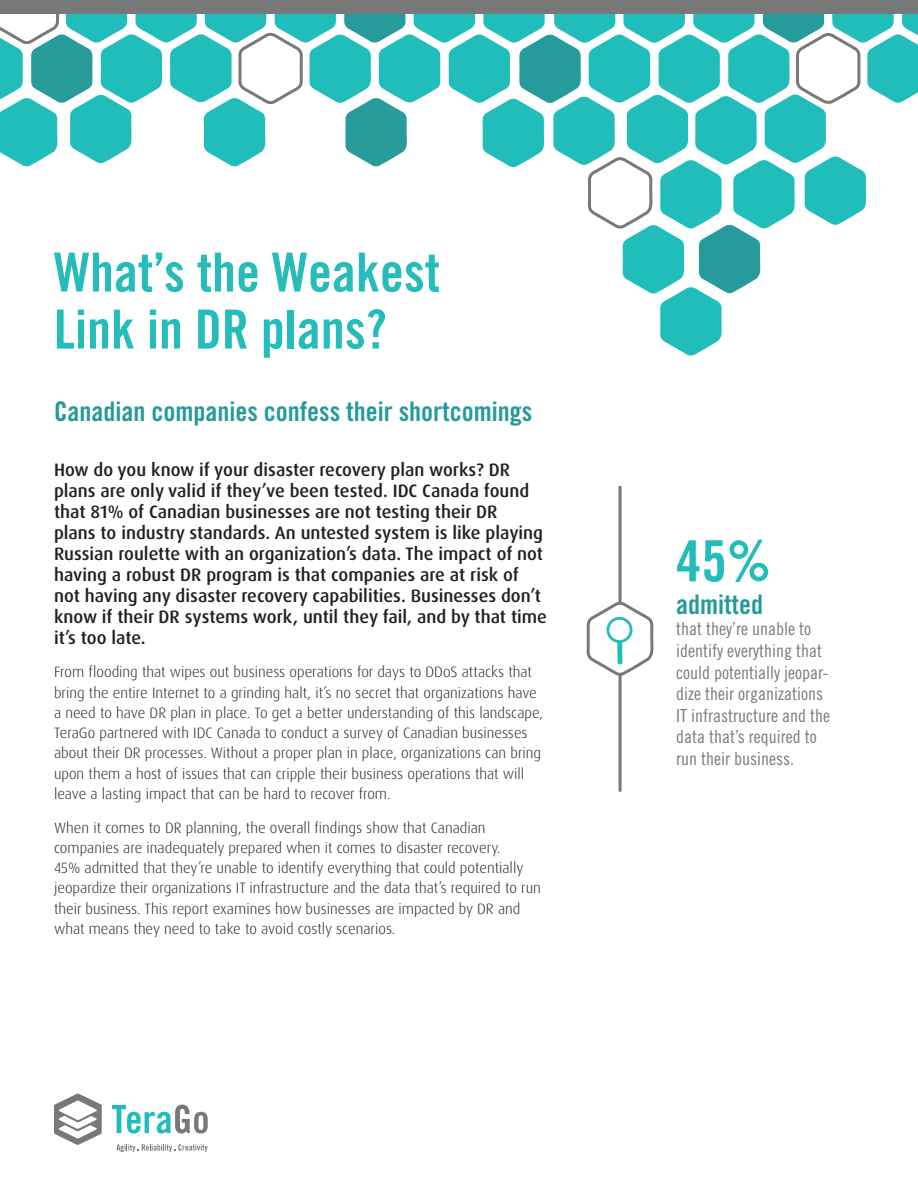
<style>
.page{position:relative;width:918px;height:1188px;background:#fff}
.page>*{position:absolute;margin:0;border:0;box-sizing:border-box;transform-origin:0 0}
.t1{font:57px "Trade Gothic Bold Cond Twenty";color:#22bcba}
.t2{font:54px/57px "Trade Gothic Bold Cond Twenty";color:#25bcba}
.t3{font:27px "Trade Gothic Bold Cond Twenty";color:#259a9a}
.Body{font:500 18px/21px "Dax Pro";color:#231f20}
.t4{font:18px/21.6px "Trade Gothic Cond Eighteen";color:#797b79}
.Body-2{font:300 15px/20.2px "Dax Pro";color:#231f20}
</style>
<div class="page">
<hr style="left:619px;top:486px;width:3px;height:306px;background:#787879">
<svg style="left:112px;top:1105px;width:96px;height:29px"></svg>
<svg style="left:54px;top:1093px;width:48px;height:52px"></svg>
<svg style="left:117px;top:1144px;width:91px;height:8px"></svg>
<svg style="left:586px;top:599px;width:68px;height:80px"></svg>
<svg style="left:0;top:14px;width:918px;height:342px"></svg>
<div style="left:0;top:0;width:918px;height:14px;background:#777978"></div>
<p class="t2" style="left:54px;top:243px;width:387px">What’s the Weakest<br>Link in DR plans?</p>
<p class="t3" style="left:54px;top:395px;width:480px">Canadian companies confess their shortcomings</p>
<p class="Body" style="left:54px;top:459px;width:494px">How do you know if your disaster recovery plan works? DR plans are only valid if they’ve been tested. IDC Canada found that 81% of Canadian businesses are not testing their DR<br>plans to industry standards. An untested system is like playing Russian roulette with an organization’s data. The impact of not having a robust DR program is that companies are at risk of not having any disaster recovery capabilities. Businesses don’t know if their DR systems work, until they fail, and by that time it’s too late.</p>
<p class="Body-2" style="left:54px;top:662px;width:491px">From flooding that wipes out business operations for days to DDoS attacks that bring the entire Internet to a grinding halt, it’s no secret that organizations have a need to have DR plan in place. To get a better understanding of this landscape, TeraGo partnered with IDC Canada to conduct a survey of Canadian businesses about their DR processes. Without a proper plan in place, organizations can bring upon them a host of issues that can cripple their business operations that will leave a lasting impact that can be hard to recover from.</p>
<p class="Body-2" style="left:54px;top:817px;width:488px">When it comes to DR planning, the overall findings show that Canadian companies are inadequately prepared when it comes to disaster recovery.<br>45% admitted that they’re unable to identify everything that could potentially jeopardize their organizations IT infrastructure and the data that’s required to run their business. This report examines how businesses are impacted by DR and what means they need to take to avoid costly scenarios.</p>
<p class="t1" style="left:676px;top:526px;width:96px">45%</p>
<p class="t3" style="left:676px;top:588px;width:88px">admitted</p>
<p class="t4" style="left:676px;top:618px;width:155px">that they’re unable to identify everything that could potentially jeopar&shy;dize their organizations<br>IT infrastructure and the data that’s required to run their business.</p>
</div>
